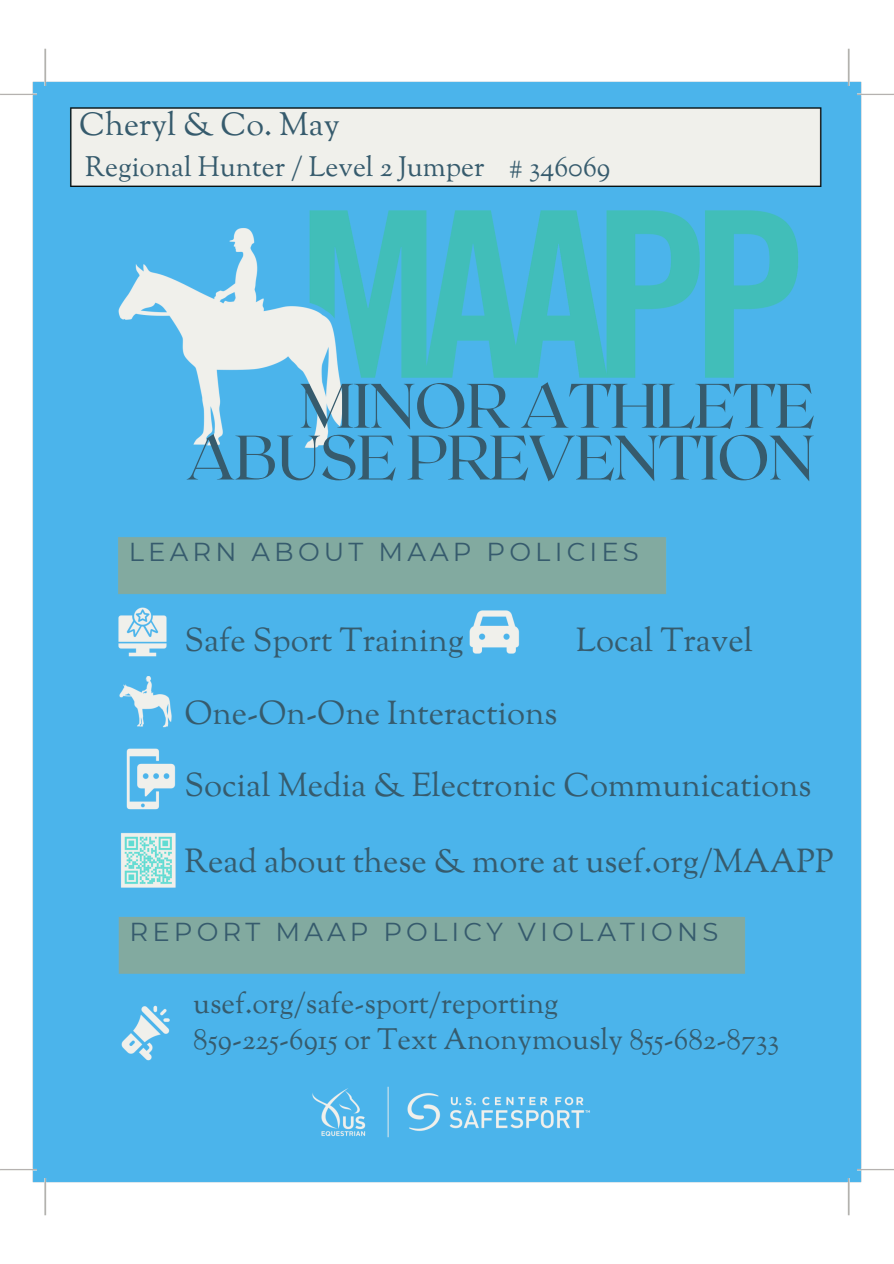
<style>
.page{position:relative;width:894px;height:1264px;background:#fff}
.page>*{position:absolute;margin:0;border:0;box-sizing:border-box;transform-origin:0 0}
.t1{font:62.7px/51.8px "Roxborough CF";letter-spacing:-.02em;color:#365b6d;text-align:right}
.t2{font:33px/72px "Sorts Mill Goudy";color:#365b6d}
.t3{font:32.25px "Sorts Mill Goudy";color:#365b6d}
.t4{font:29.1px/36px "Sorts Mill Goudy";color:#365b6d}
.t5{font:27.9px "Sorts Mill Goudy";color:#365b6d}
.t6{font:25.95px "Montserrat";letter-spacing:.16em;color:#365b6d}
</style>
<div class="page">
<img style="left:0;top:48px;width:893px;height:1168px">
<h3 class="t3" style="left:79px;top:104px;width:262px">Cheryl &amp; Co. May</h3>
<h3 class="t5" style="left:85px;top:150px;width:526px">Regional Hunter / Level 2 Jumper # 346069</h3>
<h3 class="t1" style="left:185px;top:377px;width:630px">MINOR ATHLETE<br>ABUSE PREVENTION</h3>
<h1 class="t6" style="left:129px;top:536px;width:511px">LEARN ABOUT MAAP POLICIES</h1>
<h2 class="t2" style="left:184px;top:607px;width:281px">Safe Sport Training</h2>
<h2 class="t2" style="left:576px;top:607px;width:178px">Local Travel</h2>
<h2 class="t2" style="left:184px;top:679px;width:628px">One-On-One Interactions<br>Social Media &amp; Electronic Communications</h2>
<h2 class="t2" style="left:184px;top:828px;width:650px">Read about these &amp; more at usef.org/MAAPP</h2>
<p class="t6" style="left:129px;top:915px;width:590px">REPORT MAAP POLICY VIOLATIONS</p>
<p class="t4" style="left:193px;top:987px;width:587px">usef.org/safe-sport/reporting<br>859-225-6915 or Text Anonymously 855-682-8733</p>
</div>
